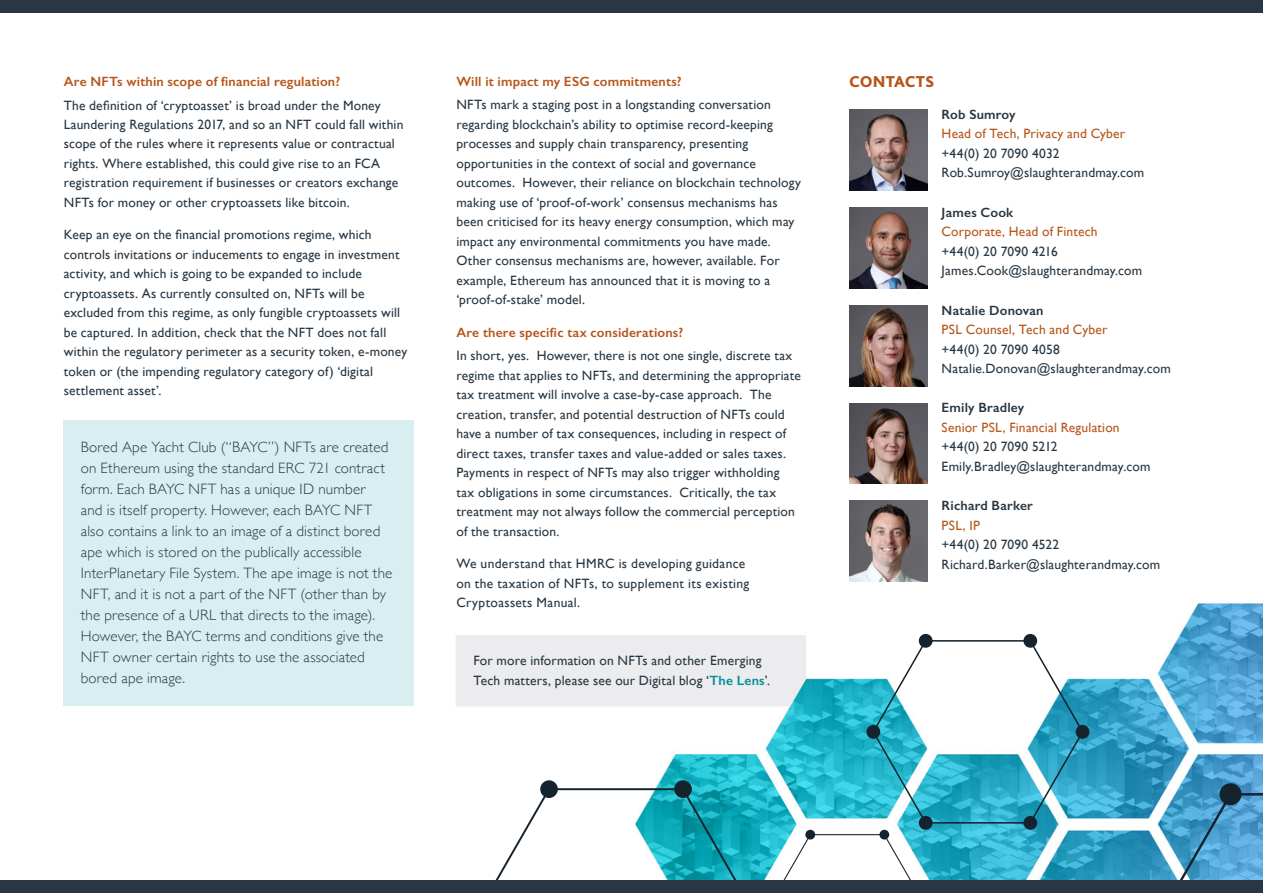
<style>
.page{position:relative;width:1263px;height:893px;background:#fff}
.page>*{position:absolute;margin:0;border:0;box-sizing:border-box;transform-origin:0 0}
.t1{font:800 16.5px "Bliss Pro";color:#b6561b}
.t2{font:300 15px/21px "Gill Sans";letter-spacing:.01em;color:#283743}
.t3{font:13.5px/19.5px "Gill Sans";letter-spacing:.015em;color:#283743}
.t4{font:13.5px "Gill Sans";letter-spacing:.015em;color:#b6561b}
.t5{font:600 13.5px "Gill Sans";letter-spacing:.015em;color:#b6561b}
.t6{font:600 13.5px "Gill Sans";letter-spacing:.015em;color:#283743}
.s1{font-weight:600;color:#008e9b}
</style>
<div class="page">
<img style="left:63px;top:109px;width:1199px;height:771px">
<svg style="left:768px;top:634px;width:321px;height:246px"></svg>
<svg style="left:1136px;top:783px;width:127px;height:97px;background:#55a0c8"></svg>
<svg style="left:473px;top:780px;width:286px;height:100px"></svg>
<div style="left:0;top:0;width:1263px;height:13px;background:#283743"></div>
<div style="left:0;top:880px;width:1263px;height:13px;background:#283743"></div>
<img style="left:849px;top:110px;width:78px;height:80px">
<img style="left:849px;top:403px;width:78px;height:81px">
<img style="left:849px;top:501px;width:78px;height:81px">
<img style="left:849px;top:207px;width:78px;height:81px">
<img style="left:849px;top:305px;width:78px;height:81px">
<div style="left:64px;top:421px;width:350px;height:285px;background:#d9eef0"></div>
<p class="t5" style="left:64px;top:73px;width:278px">Are NFTs within scope of financial regulation?</p>
<p class="t3" style="left:64px;top:95px;width:341px">The definition of ‘cryptoasset’ is broad under the Money Laundering Regulations 2017, and so an NFT could fall within scope of the rules where it represents value or contractual rights. Where established, this could give rise to an FCA registration requirement if businesses or creators exchange NFTs for money or other cryptoassets like bitcoin.</p>
<p class="t3" style="left:64px;top:225px;width:345px">Keep an eye on the financial promotions regime, which controls invitations or inducements to engage in investment activity, and which is going to be expanded to include cryptoassets. As currently consulted on, NFTs will be excluded from this regime, as only fungible cryptoassets will be captured. In addition, check that the NFT does not fall within the regulatory perimeter as a security token, e-money token or (the impending regulatory category of) ‘digital settlement asset’.</p>
<p class="t2" style="left:81px;top:436px;width:313px">Bored Ape Yacht Club (“BAYC”) NFTs are created on Ethereum using the standard ERC 721 contract form. Each BAYC NFT has a unique ID number<br>and is itself property. However, each BAYC NFT also contains a link to an image of a distinct bored ape which is stored on the publically accessible InterPlanetary File System. The ape image is not the NFT, and it is not a part of the NFT (other than by the presence of a URL that directs to the image).<br>However, the BAYC terms and conditions give the NFT owner certain rights to use the associated bored ape image.</p>
<p class="t5" style="left:456px;top:73px;width:227px">Will it impact my ESG commitments?</p>
<p class="t3" style="left:456px;top:95px;width:346px">NFTs mark a staging post in a longstanding conversation regarding blockchain’s ability to optimise record-keeping processes and supply chain transparency, presenting opportunities in the context of social and governance outcomes. However, their reliance on blockchain technology making use of ‘proof-of-work’ consensus mechanisms has been criticised for its heavy energy consumption, which may impact any environmental commitments you have made.<br>Other consensus mechanisms are, however, available. For example, Ethereum has announced that it is moving to a ‘proof-of-stake’ model.</p>
<p class="t5" style="left:456px;top:324px;width:228px">Are there specific tax considerations?</p>
<p class="t3" style="left:456px;top:346px;width:346px">In short, yes. However, there is not one single, discrete tax regime that applies to NFTs, and determining the appropriate tax treatment will involve a case-by-case approach. The creation, transfer, and potential destruction of NFTs could have a number of tax consequences, including in respect of direct taxes, transfer taxes and value-added or sales taxes.<br>Payments in respect of NFTs may also trigger withholding<br>tax obligations in some circumstances. Critically, the tax treatment may not always follow the commercial perception of the transaction.</p>
<p class="t3" style="left:456px;top:554px;width:294px">We understand that HMRC is developing guidance on the taxation of NFTs, to supplement its existing<br>Cryptoassets Manual.</p>
<p class="t3" style="left:473px;top:651px;width:298px">For more information on NFTs and other Emerging<br>Tech matters, please see our Digital blog ‘<span class="s1">The Lens</span>’.</p>
<p class="t1" style="left:849px;top:72px;width:87px">CONTACTS</p>
<p class="t6" style="left:941px;top:106px;width:76px">Rob Sumroy</p>
<p class="t4" style="left:941px;top:126px;width:185px">Head of Tech, Privacy and Cyber</p>
<p class="t3" style="left:941px;top:143px;width:204px">+44(0) 20 7090 4032<br>Rob.Sumroy@slaughterandmay.com</p>
<p class="t6" style="left:941px;top:204px;width:73px">James Cook</p>
<p class="t4" style="left:941px;top:224px;width:158px">Corporate, Head of Fintech</p>
<p class="t3" style="left:941px;top:241px;width:202px">+44(0) 20 7090 4216<br>James.Cook@slaughterandmay.com</p>
<p class="t6" style="left:941px;top:302px;width:103px">Natalie Donovan</p>
<p class="t4" style="left:941px;top:321px;width:167px">PSL Counsel, Tech and Cyber</p>
<p class="t3" style="left:941px;top:339px;width:231px">+44(0) 20 7090 4058<br>Natalie.Donovan@slaughterandmay.com</p>
<p class="t6" style="left:941px;top:400px;width:84px">Emily Bradley</p>
<p class="t4" style="left:941px;top:419px;width:180px">Senior PSL, Financial Regulation</p>
<p class="t3" style="left:941px;top:437px;width:210px">+44(0) 20 7090 5212<br>Emily.Bradley@slaughterandmay.com</p>
<p class="t6" style="left:941px;top:497px;width:93px">Richard Barker</p>
<p class="t4" style="left:941px;top:517px;width:40px">PSL, IP</p>
<p class="t3" style="left:941px;top:535px;width:220px">+44(0) 20 7090 4522<br>Richard.Barker@slaughterandmay.com</p>
</div>
